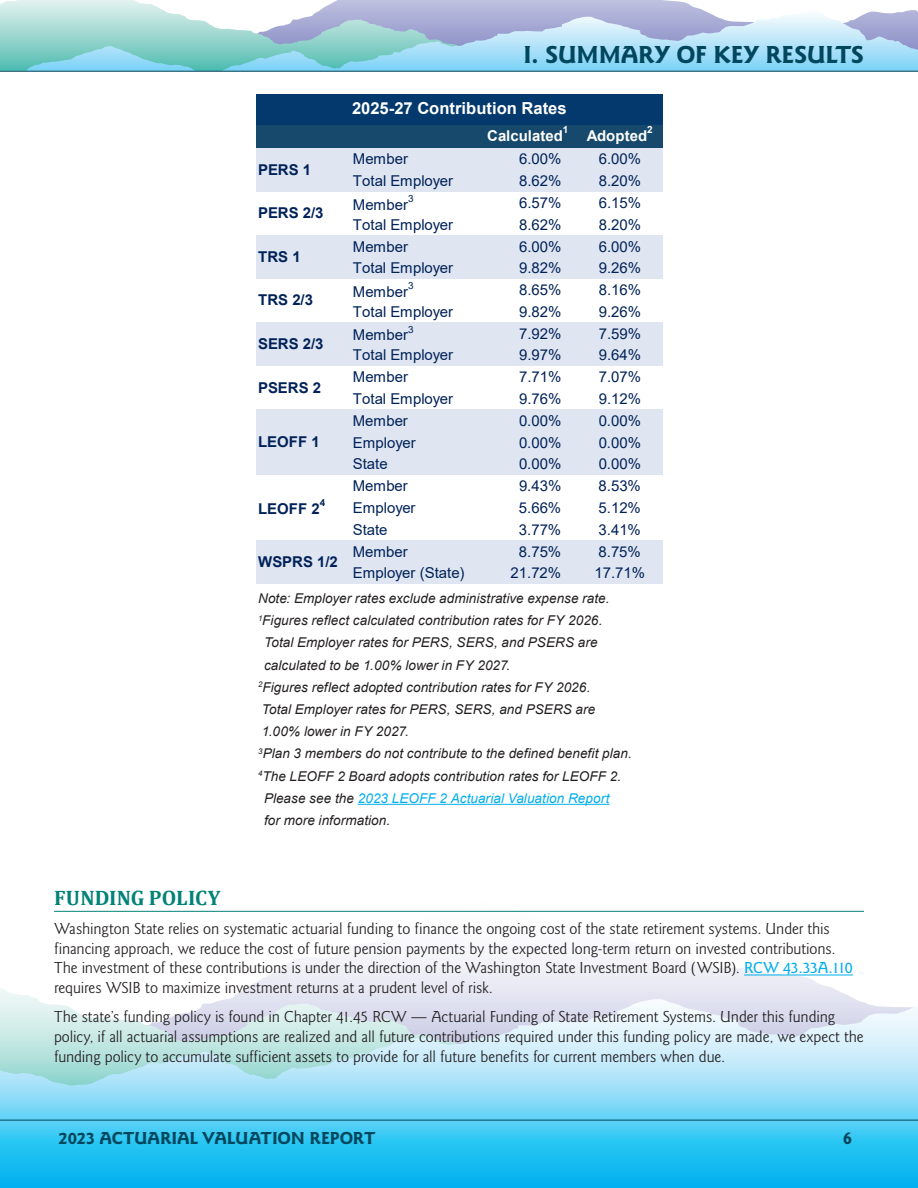
<style>
.page{position:relative;width:918px;height:1188px;background:#fff}
.page>*{position:absolute;margin:0;border:0;box-sizing:border-box;transform-origin:0 0}
.t1{font:700 25.5px "Goudy Sans Std";color:#00465c}
.t2{font:700 21px "Cambria";letter-spacing:.005em;color:#008376}
.t3{font:700 18px "Goudy Sans Std";letter-spacing:-.01em;color:#00465c}
.t4{font:16.5px/19.8px "Goudy Sans Std";letter-spacing:-.005em;color:#231f20}
.t5{font:700 16.5px "Arial";color:#fff}
.t6{font:15px "Arial";color:#002258}
.t7{font:700 15px "Arial";color:#002258}
.t8{font:700 15px "Arial";color:#fff}
.t9{font:italic 13.5px "Arial";letter-spacing:.005em;color:#231f20}
.t10{font:italic 13.5px "Arial";letter-spacing:.005em;color:#00aeef}
.t11{font:9.9px "Arial";color:#002258}
.t12{font:700 9.9px "Arial";color:#fff}
.t13{font:700 9.9px "Arial";color:#002258}
.s1{color:#231f20}
.s2{font-weight:500;color:#00aeef}
</style>
<div class="page">
<svg style="left:516px;top:0;width:402px;height:71px"></svg>
<svg style="left:0;top:0;width:516px;height:71px"></svg>
<svg style="left:575px;top:10px;width:237px;height:31px"></svg>
<svg style="left:0;top:910px;width:918px;height:278px"></svg>
<svg style="left:0;top:1004px;width:758px;height:184px"></svg>
<svg style="left:262px;top:999px;width:393px;height:81px"></svg>
<hr style="left:0;top:71px;width:918px;height:1px;background:#00465c">
<hr style="left:0;top:1120px;width:918px;height:1px;background:#00465c">
<div style="left:256px;top:94px;width:407px;height:31px;background:#03396c"></div>
<div style="left:256px;top:125px;width:407px;height:23px;background:#17496c"></div>
<div style="left:256px;top:148px;width:407px;height:44px;background:#dfe5f1"></div>
<div style="left:256px;top:235px;width:407px;height:44px;background:#dfe5f1"></div>
<div style="left:256px;top:322px;width:407px;height:44px;background:#dfe5f1"></div>
<div style="left:256px;top:410px;width:407px;height:65px;background:#dfe5f1"></div>
<div style="left:256px;top:540px;width:407px;height:44px;background:#dfe5f1"></div>
<hr style="left:54px;top:911px;width:810px;height:1px;background:#008376">
<hr style="left:744px;top:975px;width:109px;height:1px;background:#00aeef">
<hr style="left:358px;top:804px;width:252px;height:1px;background:#00aeef">
<h1 class="t1" style="left:523px;top:40px;width:104px">I. SUMMARY</h1>
<h1 class="t1" style="left:676px;top:40px;width:54px">OF KEY</h1>
<h1 class="t1" style="left:765px;top:40px;width:22px">RESULTS</h1>
<p class="t7" style="left:258px;top:159px;width:55px">PERS 1</p>
<p class="t7" style="left:258px;top:202px;width:67px">PERS 2/3</p>
<p class="t7" style="left:258px;top:246px;width:44px">TRS 1</p>
<p class="t7" style="left:258px;top:290px;width:57px">TRS 2/3</p>
<p class="t7" style="left:258px;top:333px;width:67px">SERS 2/3</p>
<p class="t7" style="left:258px;top:377px;width:64px">PSERS 2</p>
<p class="t7" style="left:258px;top:431px;width:63px">LEOFF 1</p>
<p class="t13" style="left:320px;top:496px;width:7px">4</p>
<p class="t7" style="left:258px;top:498px;width:63px">LEOFF 2</p>
<p class="t7" style="left:258px;top:551px;width:81px">WSPRS 1/2</p>
<p class="t5" style="left:352px;top:97px;width:216px">2025-27 Contribution Rates</p>
<p class="t12" style="left:563px;top:123px;width:7px">1</p>
<p class="t8" style="left:487px;top:125px;width:77px">Calculated</p>
<p class="t12" style="left:647px;top:123px;width:7px">2</p>
<p class="t8" style="left:587px;top:125px;width:62px">Adopted</p>
<p class="t6" style="left:353px;top:149px;width:57px">Member</p>
<p class="t6" style="left:519px;top:149px;width:44px">6.00%</p>
<p class="t6" style="left:599px;top:149px;width:44px">6.00%</p>
<p class="t6" style="left:353px;top:171px;width:102px">Total Employer</p>
<p class="t6" style="left:519px;top:171px;width:44px">8.62%</p>
<p class="t6" style="left:599px;top:171px;width:44px">8.20%</p>
<p class="t6" style="left:353px;top:194px;width:57px">Member</p>
<p class="t11" style="left:408px;top:192px;width:7px">3</p>
<p class="t6" style="left:519px;top:192px;width:44px">6.57%</p>
<p class="t6" style="left:599px;top:192px;width:44px">6.15%</p>
<p class="t6" style="left:353px;top:214px;width:102px">Total Employer</p>
<p class="t6" style="left:519px;top:214px;width:44px">8.62%</p>
<p class="t6" style="left:599px;top:214px;width:44px">8.20%</p>
<p class="t6" style="left:353px;top:236px;width:57px">Member</p>
<p class="t6" style="left:519px;top:236px;width:44px">6.00%</p>
<p class="t6" style="left:599px;top:236px;width:44px">6.00%</p>
<p class="t6" style="left:353px;top:258px;width:102px">Total Employer</p>
<p class="t6" style="left:519px;top:258px;width:44px">9.82%</p>
<p class="t6" style="left:599px;top:258px;width:44px">9.26%</p>
<p class="t6" style="left:353px;top:281px;width:57px">Member</p>
<p class="t11" style="left:408px;top:279px;width:7px">3</p>
<p class="t6" style="left:519px;top:280px;width:44px">8.65%</p>
<p class="t6" style="left:599px;top:280px;width:44px">8.16%</p>
<p class="t6" style="left:353px;top:301px;width:102px">Total Employer</p>
<p class="t6" style="left:519px;top:301px;width:44px">9.82%</p>
<p class="t6" style="left:599px;top:301px;width:44px">9.26%</p>
<p class="t6" style="left:353px;top:325px;width:57px">Member</p>
<p class="t11" style="left:408px;top:323px;width:7px">3</p>
<p class="t6" style="left:519px;top:323px;width:44px">7.92%</p>
<p class="t6" style="left:599px;top:323px;width:44px">7.59%</p>
<p class="t6" style="left:353px;top:345px;width:102px">Total Employer</p>
<p class="t6" style="left:519px;top:345px;width:44px">9.97%</p>
<p class="t6" style="left:599px;top:345px;width:44px">9.64%</p>
<p class="t6" style="left:353px;top:367px;width:57px">Member</p>
<p class="t6" style="left:519px;top:367px;width:44px">7.71%</p>
<p class="t6" style="left:599px;top:367px;width:44px">7.07%</p>
<p class="t6" style="left:353px;top:388px;width:102px">Total Employer</p>
<p class="t6" style="left:519px;top:388px;width:44px">9.76%</p>
<p class="t6" style="left:599px;top:388px;width:44px">9.12%</p>
<p class="t6" style="left:353px;top:410px;width:57px">Member</p>
<p class="t6" style="left:519px;top:410px;width:44px">0.00%</p>
<p class="t6" style="left:599px;top:410px;width:44px">0.00%</p>
<p class="t6" style="left:353px;top:432px;width:64px">Employer</p>
<p class="t6" style="left:519px;top:432px;width:44px">0.00%</p>
<p class="t6" style="left:599px;top:432px;width:44px">0.00%</p>
<p class="t6" style="left:353px;top:454px;width:36px">State</p>
<p class="t6" style="left:519px;top:454px;width:44px">0.00%</p>
<p class="t6" style="left:599px;top:454px;width:44px">0.00%</p>
<p class="t6" style="left:353px;top:476px;width:57px">Member</p>
<p class="t6" style="left:519px;top:476px;width:44px">9.43%</p>
<p class="t6" style="left:599px;top:476px;width:44px">8.53%</p>
<p class="t6" style="left:353px;top:497px;width:64px">Employer</p>
<p class="t6" style="left:519px;top:497px;width:44px">5.66%</p>
<p class="t6" style="left:599px;top:497px;width:44px">5.12%</p>
<p class="t6" style="left:353px;top:519px;width:36px">State</p>
<p class="t6" style="left:519px;top:519px;width:44px">3.77%</p>
<p class="t6" style="left:599px;top:519px;width:44px">3.41%</p>
<p class="t6" style="left:353px;top:541px;width:57px">Member</p>
<p class="t6" style="left:519px;top:541px;width:44px">8.75%</p>
<p class="t6" style="left:599px;top:541px;width:44px">8.75%</p>
<p class="t6" style="left:353px;top:563px;width:113px">Employer (State)</p>
<p class="t6" style="left:511px;top:563px;width:52px">21.72%</p>
<p class="t6" style="left:594px;top:563px;width:52px">17.71%</p>
<p class="t9" style="left:258px;top:590px;width:353px">Note: Employer rates exclude administrative expense rate.</p>
<p class="t9" style="left:258px;top:612px;width:346px"><sup>1</sup>Figures reflect calculated contribution rates for FY 2026.</p>
<p class="t9" style="left:264px;top:634px;width:335px">Total Employer rates for PERS, SERS, and PSERS are</p>
<p class="t9" style="left:264px;top:656px;width:248px">calculated to be 1.00% lower in FY 2027.</p>
<p class="t9" style="left:258px;top:678px;width:334px"><sup>2</sup>Figures reflect adopted contribution rates for FY 2026.</p>
<p class="t9" style="left:262px;top:701px;width:335px">Total Employer rates for PERS, SERS, and PSERS are</p>
<p class="t9" style="left:262px;top:723px;width:149px">1.00% lower in FY 2027.</p>
<p class="t9" style="left:258px;top:745px;width:375px"><sup>3</sup>Plan 3 members do not contribute to the defined benefit plan.</p>
<p class="t9" style="left:258px;top:767px;width:365px"><sup>4</sup>The LEOFF 2 Board adopts contribution rates for LEOFF 2.</p>
<p class="t10" style="left:264px;top:789px;width:347px"><span class="s1">Please see the</span> 2023 LEOFF 2 Actuarial Valuation Report</p>
<p class="t9" style="left:264px;top:812px;width:128px">for more information.</p>
<p class="t2" style="left:54px;top:883px;width:168px">FUNDING POLICY</p>
<p class="t4" style="left:54px;top:919px;width:800px">Washington State relies on systematic actuarial funding to finance the ongoing cost of the state retirement systems. Under this financing approach, we reduce the cost of future pension payments by the expected long-term return on invested contributions.<br>The investment of these contributions is under the direction of the Washington State Investment Board (WSIB). <span class="s2">RCW 43.33A.110 </span>requires WSIB to maximize investment returns at a prudent level of risk.</p>
<p class="t4" style="left:54px;top:1007px;width:811px">The state’s funding policy is found in Chapter 41.45 RCW — Actuarial Funding of State Retirement Systems. Under this funding policy, if all actuarial assumptions are realized and all future contributions required under this funding policy are made, we expect the funding policy to accumulate sufficient assets to provide for all future benefits for current members when due.</p>
<p class="t3" style="left:58px;top:1128px;width:318px">2023 ACTUARIAL VALUATION REPORT</p>
<p class="t3" style="left:843px;top:1128px;width:11px">6</p>
</div>
